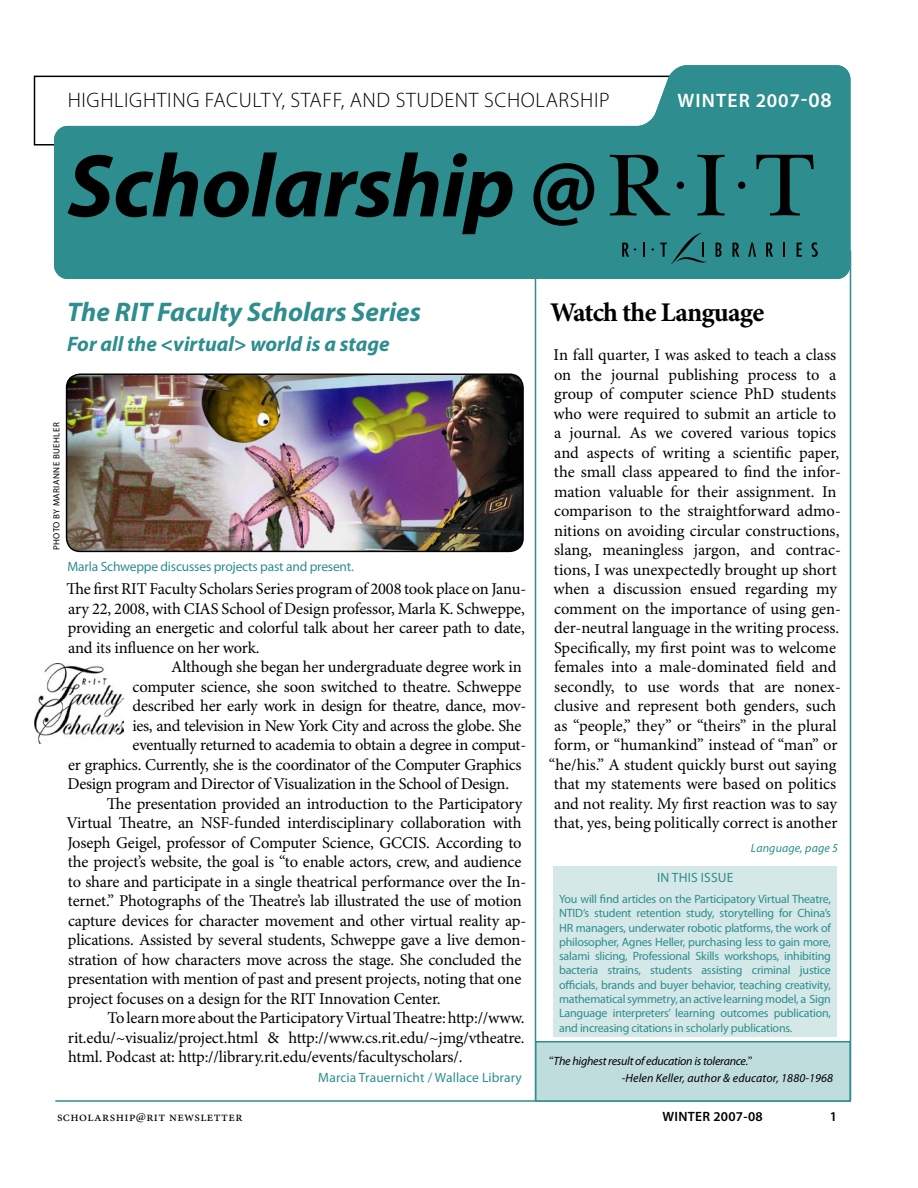
<style>
.page{position:relative;width:918px;height:1188px;background:#fff}
.page>*{position:absolute;margin:0;border:0;box-sizing:border-box;transform-origin:0 0}
.t1{font:italic 700 90px "Myriad Pro";letter-spacing:-.01em;color:#000}
.Heading{font:italic 700 27px "Myriad Pro";color:#2e8d8e}
.Editor_s_Heading{font:700 27px "Minion Pro";letter-spacing:-.03em;color:#000}
.t2{font:300 21px "Myriad Pro";letter-spacing:.03em;color:#000}
.Fac_Schol_subheading{font:italic 700 21px "Myriad Pro";color:#2e8d8e}
.t3{font:600 19.5px "Myriad Pro";letter-spacing:.06em;color:#fff}
.Body{font:16.5px/19.5px "Minion Pro";letter-spacing:-.015em;color:#000}
.Body_1st_Paragraph{font:16.5px/19.5px "Minion Pro";letter-spacing:-.005em;color:#000;text-align:center}
.Author{font:13.5px "Myriad Pro";letter-spacing:-.01em;color:#2e8d8e}
.Author-2{font:13.5px "Myriad Pro";letter-spacing:.01em;color:#2e8d8e}
.t4{font:13.5px "Minion Pro";color:#000}
.t5{font:600 13.5px "Myriad Pro";letter-spacing:.02em;color:#000}
.Author-3{font:12px/14.4px "Myriad Pro";letter-spacing:-.02em;color:#2e8d8e;text-align:justify}
.Author-4{font:italic 12px "Myriad Pro";letter-spacing:-.02em;color:#000}
.Author-5{font:italic 12px "Myriad Pro";letter-spacing:.01em;color:#000}
.Author-6{font:italic 12px "Myriad Pro";letter-spacing:.01em;color:#2e8d8e}
.t6{font:9px "Myriad Pro";letter-spacing:.045em;color:#000}
.s1{font-size:21px}
.s2{font-family:"Minion Pro";font-style:normal}
</style>
<div class="page">
<svg style="left:54px;top:65px;width:796px;height:214px;fill:#2e8d8e"></svg>
<svg style="left:610px;top:155px;width:60px;height:61px;background:#1c5859"></svg>
<svg style="left:697px;top:155px;width:28px;height:61px;background:#1b5455"></svg>
<svg style="left:756px;top:155px;width:58px;height:61px;background:#226a6b"></svg>
<div style="left:677px;top:182px;width:7px;height:7px;background:#000;border-radius:50%"></div>
<div style="left:738px;top:182px;width:7px;height:7px;background:#000;border-radius:50%"></div>
<hr style="left:535px;top:262px;width:1px;height:839px;background:#2e8d8e">
<hr style="left:850px;top:250px;width:1px;height:851px;background:#2e8d8e">
<svg style="left:716px;top:243px;width:6px;height:14px"></svg>
<svg style="left:733px;top:243px;width:6px;height:14px"></svg>
<svg style="left:766px;top:243px;width:7px;height:14px"></svg>
<svg style="left:783px;top:243px;width:2px;height:14px"></svg>
<svg style="left:797px;top:243px;width:5px;height:14px"></svg>
<svg style="left:812px;top:242px;width:6px;height:15px"></svg>
<svg style="left:622px;top:243px;width:14px;height:14px"></svg>
<svg style="left:643px;top:243px;width:2px;height:14px"></svg>
<svg style="left:748px;top:243px;width:8px;height:14px"></svg>
<svg style="left:660px;top:232px;width:47px;height:33px;background:#287a7b"></svg>
<hr style="left:55px;top:1100px;width:795px;height:2px;background:#2e8d8e">
<img style="left:35px;top:664px;width:89px;height:79px">
<div style="left:536px;top:1042px;width:314px;height:59px;background:#c0dddd"></div>
<div style="left:535px;top:1041px;width:316px;height:61px;border:2px solid #2e8d8e"></div>
<img style="left:65px;top:373px;width:459px;height:178px">
<div style="left:554px;top:866px;width:283px;height:170px;background:#d5e8e8"></div>
<p class="t2" style="left:68px;top:89px;width:543px">HIGHLIGHTING FACULTY, STAFF, AND STUDENT SCHOLARSHIP</p>
<p class="t1" style="left:68px;top:136px;width:531px">Scholarship @</p>
<p class="t3" style="left:677px;top:90px;width:156px">WINTER 2007<span class="s1">-08</span></p>
<p class="Heading" style="left:67px;top:297px;width:355px">The RIT Faculty Scholars Series</p>
<p class="Fac_Schol_subheading" style="left:67px;top:332px;width:324px">For all the &lt;virtual&gt; world is a stage</p>
<p class="t6" style="left:52px;top:550px;width:129px;rotate:-90deg">PHOTO BY MARIANNE BUEHLER</p>
<p class="Author" style="left:68px;top:559px;width:288px">Marla Schweppe discusses projects past and present.</p>
<p class="Body_1st_Paragraph" style="left:66px;top:580px;width:461px;text-align:justify">The first RIT Faculty Scholars Series program of 2008 took place on Janu&shy;ary 22, 2008, with CIAS School of Design professor, Marla K. Schweppe, providing an energetic and colorful talk about her career path to date, and its influence on her work.</p>
<p class="Body" style="left:171px;top:658px;width:352px">Although she began her undergraduate degree work in</p>
<p class="Body" style="left:133px;top:677px;width:390px">computer science, she soon switched to theatre. Schweppe</p>
<p class="Body" style="left:133px;top:697px;width:395px">described her early work in design for theatre, dance, mov-</p>
<p class="Body" style="left:132px;top:716px;width:390px">ies, and television in New York City and across the globe. She</p>
<p class="Body" style="left:133px;top:736px;width:395px">eventually returned to academia to obtain a degree in comput-</p>
<p class="Body" style="left:68px;top:755px;width:455px">er graphics. Currently, she is the coordinator of the Computer Graphics</p>
<p class="Body" style="left:67px;top:775px;width:443px">Design program and Director of Visualization in the School of Design.</p>
<p class="Body" style="left:66px;top:794px;width:461px;text-indent:41px">The presentation provided an introduction to the Participatory Virtual Theatre, an NSF-funded interdisciplinary collaboration with Joseph Geigel, professor of Computer Science, GCCIS. According to the project’s website, the goal is “to enable actors, crew, and audience to share and participate in a single theatrical performance over the In&shy;ternet.” Photographs of the Theatre’s lab illustrated the use of motion capture devices for character movement and other virtual reality ap&shy;plications. Assisted by several students, Schweppe gave a live demon&shy;stration of how characters move across the stage. She concluded the presentation with mention of past and present projects, noting that one project focuses on a design for the RIT Innovation Center.</p>
<p class="Body" style="left:68px;top:1009px;width:458px;text-align:justify;text-indent:40px">To learn more about the Participatory Virtual Theatre: http://www. rit.edu/~visualiz/project.html &amp; http://www.cs.rit.edu/~jmg/vtheatre. html. Podcast at: http://library.rit.edu/events/facultyscholars/.</p>
<p class="Author-2" style="left:318px;top:1070px;width:205px">Marcia Trauernicht / Wallace Library</p>
<p class="t4" style="left:57px;top:1108px;width:187px">scholarship@rit newsletter</p>
<p class="Editor_s_Heading" style="left:550px;top:296px;width:215px">Watch the Language</p>
<p class="Body_1st_Paragraph" style="left:549px;top:346px;width:294px">In fall quarter, I was asked to teach a class on the journal publishing process to a group of computer science PhD students who were required to submit an article to a journal. As we covered various topics and aspects of writing a scientific paper, the small class appeared to find the infor&shy;mation valuable for their assignment. In comparison to the straightforward admo&shy;nitions on avoiding circular constructions, slang, meaningless jargon, and contrac&shy;tions, I was unexpectedly brought up short when a discussion ensued regarding my comment on the importance of using gen&shy;der-neutral language in the writing process.<br>Specifically, my first point was to welcome females into a male-dominated field and secondly, to use words that are nonex&shy;clusive and represent both genders, such as “people,” they” or “theirs” in the plural form, or “humankind” instead of “man” or “he/his.” A student quickly burst out saying that my statements were based on politics and not reality. My first reaction was to say that, yes, being politically correct is another</p>
<p class="Author-2" style="left:657px;top:870px;width:78px">IN THIS ISSUE</p>
<p class="Author-6" style="left:751px;top:842px;width:89px">Language, page 5</p>
<p class="Author-3" style="left:559px;top:892px;width:273px">You will find articles on the Participatory Virtual Theatre, NTID’s student retention study, storytelling for China’s HR managers, underwater robotic platforms, the work of philosopher, Agnes Heller, purchasing less to gain more, salami slicing, Professional Skills workshops, inhibiting bacteria strains, students assisting criminal justice officials, brands and buyer behavior, teaching creativity, mathematical symmetry, an active learning model, a Sign Language interpreters’ learning outcomes publication, and increasing citations in scholarly publications.</p>
<p class="Author-4" style="left:549px;top:1055px;width:205px"><span class="s2">“</span>The highest result of education is tolerance.<span class="s2">”</span></p>
<p class="Author-5" style="left:622px;top:1071px;width:213px">-Helen Keller, author &amp; educator, 1880-1968</p>
<p class="t5" style="left:663px;top:1108px;width:102px">WINTER 2007-08</p>
<p class="t5" style="left:830px;top:1108px;width:9px">1</p>
</div>
